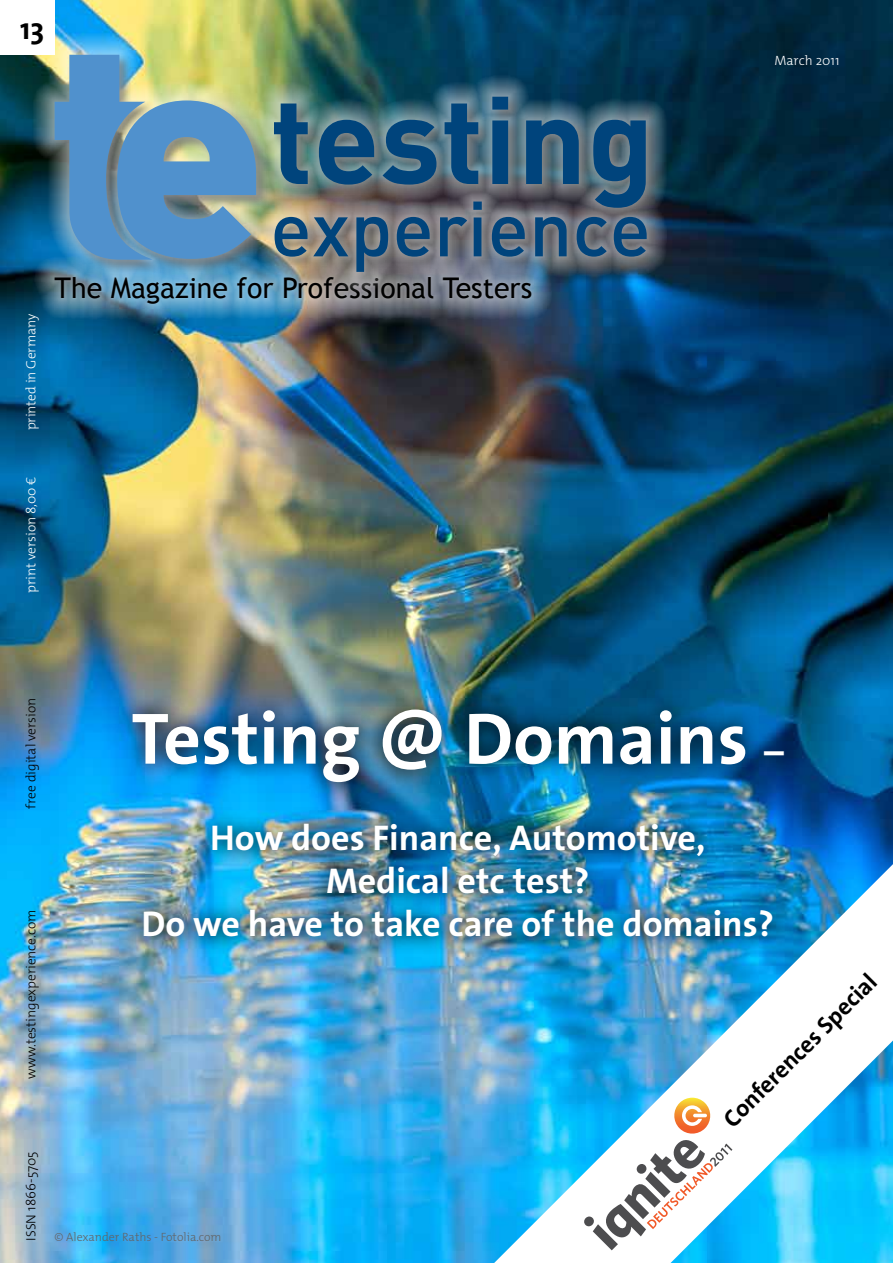
<style>
.page{position:relative;width:893px;height:1263px;background:#fff}
.page>*{position:absolute;margin:0;border:0;box-sizing:border-box;transform-origin:0 0}
.t1{font:700 73.5px "The Sans Os F";color:#fff}
.t2{font:700 36px/43.2px "The Sans Os F";color:#fff;text-align:center}
.t3{font:700 30px "The Sans Os F";color:#000}
.t4{font:28.5px "Trebuchet MS";color:#000}
.t5{font:700 24px "The Sans Os F";color:#000}
.t6{font:300 13.5px "The Mix Os F";color:#000}
.t7{font:300 13.5px "The Mix Os F";color:#fff}
.t8{font:300 12px "The Mix Os F";color:#636466}
.s1{font-size:36px}
</style>
<div class="page">
<img style="left:0;top:0;width:893px;height:1263px">
<img style="left:33px;top:292px;width:519px;height:32px">
<img style="left:113px;top:690px;width:686px;height:264px">
<div style="left:0;top:0;width:55px;height:55px;background:#fff"></div>
<img style="left:32px;top:33px;width:635px;height:259px">
<svg style="left:274px;top:104px;width:34px;height:80px;background:#3a6a83"></svg>
<svg style="left:319px;top:120px;width:55px;height:65px;background:#295c80"></svg>
<svg style="left:383px;top:120px;width:53px;height:65px;background:#2c5e82"></svg>
<svg style="left:445px;top:104px;width:33px;height:80px;background:#2a5c81"></svg>
<svg style="left:492px;top:97px;width:16px;height:87px"></svg>
<svg style="left:526px;top:120px;width:53px;height:64px;background:#21567e"></svg>
<svg style="left:593px;top:120px;width:53px;height:88px;background:#23557d"></svg>
<svg style="left:275px;top:217px;width:73px;height:40px;background:#587182"></svg>
<svg style="left:356px;top:217px;width:32px;height:55px;background:#3f607d"></svg>
<svg style="left:397px;top:217px;width:33px;height:40px"></svg>
<svg style="left:440px;top:217px;width:27px;height:39px"></svg>
<svg style="left:473px;top:202px;width:9px;height:54px"></svg>
<svg style="left:492px;top:217px;width:33px;height:40px"></svg>
<svg style="left:535px;top:217px;width:32px;height:39px"></svg>
<svg style="left:577px;top:217px;width:30px;height:40px"></svg>
<svg style="left:614px;top:217px;width:33px;height:40px"></svg>
<img style="left:55px;top:55px;width:201px;height:205px">
<img style="left:494px;top:864px;width:399px;height:399px">
<svg style="left:583px;top:1098px;width:149px;height:152px"></svg>
<p class="t3" style="left:20px;top:10px;width:26px">13</p>
<p class="t7" style="left:774px;top:52px;width:67px">March 2011</p>
<p class="t7" style="left:22px;top:430px;width:119px;rotate:-90deg">printed in Germany</p>
<p class="t4" style="left:55px;top:271px;width:479px">The Magazine for Professional Testers</p>
<p class="t7" style="left:22px;top:592px;width:117px;rotate:-90deg">print version 8,00 €</p>
<p class="t6" style="left:22px;top:808px;width:112px;rotate:-90deg">free digital version</p>
<p class="t6" style="left:22px;top:1078px;width:170px;rotate:-90deg">www.testingexperience.com</p>
<p class="t6" style="left:22px;top:1240px;width:91px;rotate:-90deg">ISSN 1866-5705</p>
<h1 class="t1" style="left:132px;top:692px;width:654px">Testing @ Domains <span class="s1">–</span></h1>
<p class="t2" style="left:141px;top:816px;width:634px">How does Finance, Automotive,<br>Medical etc test?<br>Do we have to take care of the domains?</p>
<p class="t8" style="left:55px;top:1229px;width:168px">© Alexander Raths - Fotolia.com</p>
<p class="t5" style="left:717px;top:1112px;width:207px;rotate:-45deg">Conferences Special</p>
</div>
